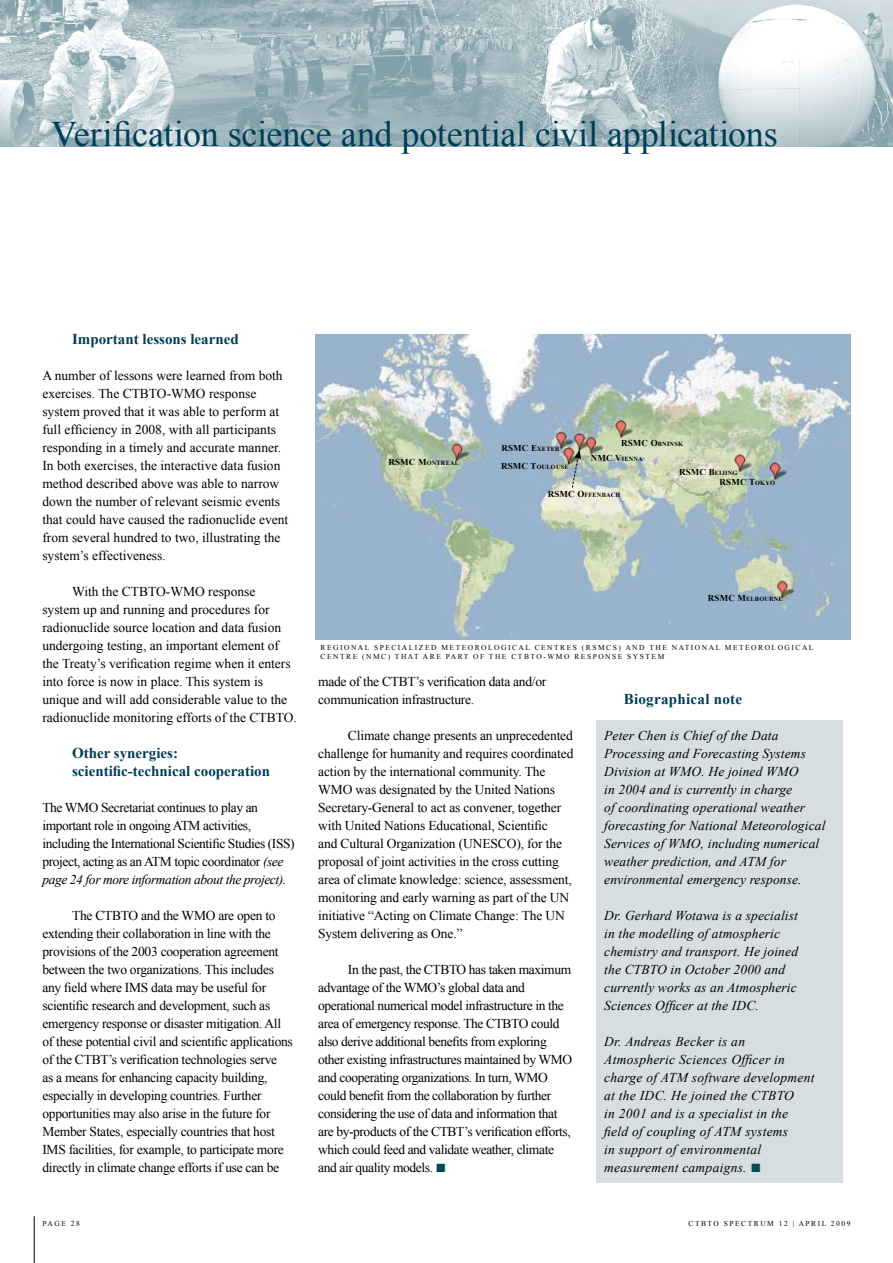
<style>
.page{position:relative;width:893px;height:1263px;background:#fff}
.page>*{position:absolute;margin:0;border:0;box-sizing:border-box;transform-origin:0 0}
.t1{font:36px "Times New Roman";letter-spacing:-.005em;color:#003d58}
.t2{font:700 15px/18px "Times New Roman";color:#003d58}
.t3{font:13.5px/18px "Times New Roman";letter-spacing:-.02em;color:#000}
.t4{font:13.5px/18px "Times New Roman";color:#000}
.t5{font:italic 13.5px/18px "Times New Roman";letter-spacing:.01em;color:#000}
.t6{font:700 9px "Times New Roman";color:#000}
.t7{font:7.5px "Times New Roman";letter-spacing:.2em;color:#000}
.t8{font:700 6.3px "Times New Roman";letter-spacing:.03em;color:#000}
.s1{font-style:italic}
.s2{font-size:9px}
.s3{font-size:18px;color:#004c54}
</style>
<div class="page">
<div style="left:596px;top:720px;width:246px;height:462px;background:#d6dee1"></div>
<img style="left:0;top:0;width:893px;height:146px">
<hr style="left:34px;top:1216px;width:1px;height:47px;background:#000">
<img style="left:316px;top:334px;width:535px;height:305px">
<svg style="left:571px;top:449px;width:10px;height:39px"></svg>
<h1 class="t1" style="left:51px;top:110px;width:728px">Verification science and potential civil applications</h1>
<p class="t2" style="left:72px;top:330px;width:168px">Important lessons learned</p>
<p class="t4" style="left:42px;top:366px;width:247px">A number of lessons were learned from both exercises. The CTBTO-WMO response system proved that it was able to perform at full efficiency in 2008, with all participants responding in a timely and accurate manner.<br>In both exercises, the interactive data fusion method described above was able to narrow down the number of relevant seismic events that could have caused the radionuclide event from several hundred to two, illustrating the system’s effectiveness.</p>
<p class="t4" style="left:42px;top:582px;width:256px;text-indent:30px">With the CTBTO-WMO response<br>system up and running and procedures for radionuclide source location and data fusion undergoing testing, an important element of the Treaty’s verification regime when it enters into force is now in place. This system is unique and will add considerable value to the radionuclide monitoring efforts of the CTBTO.</p>
<p class="t2" style="left:72px;top:744px;width:199px">Other synergies: scientific-technical cooperation</p>
<p class="t3" style="left:42px;top:798px;width:254px">The WMO Secretariat continues to play an important role in ongoing ATM activities, including the International Scientific Studies (ISS) project, acting as an ATM topic coordinator <span class="s1">(see page 24 for more information about the project).</span></p>
<p class="t3" style="left:42px;top:906px;width:252px;text-indent:30px">The CTBTO and the WMO are open to extending their collaboration in line with the provisions of the 2003 cooperation agreement between the two organizations. This includes any field where IMS data may be useful for scientific research and development, such as emergency response or disaster mitigation. All of these potential civil and scientific applications of the CTBT’s verification technologies serve<br>as a means for enhancing capacity building, especially in developing countries. Further opportunities may also arise in the future for Member States, especially countries that host IMS facilities, for example, to participate more directly in climate change efforts if use can be</p>
<p class="t6" style="left:388px;top:456px;width:8px">RSMC</p>
<p class="t8" style="left:418px;top:459px;width:42px"><span class="s2">M</span>ONTREAL</p>
<p class="t6" style="left:501px;top:442px;width:8px">RSMC</p>
<p class="t8" style="left:531px;top:444px;width:30px"><span class="s2">E</span>XETER</p>
<p class="t6" style="left:501px;top:459px;width:8px">RSMC</p>
<p class="t8" style="left:531px;top:462px;width:40px"><span class="s2">T</span>OULOUSE</p>
<p class="t6" style="left:621px;top:436px;width:8px">RSMC</p>
<p class="t8" style="left:651px;top:439px;width:34px"><span class="s2">O</span>BNINSK</p>
<p class="t6" style="left:591px;top:452px;width:9px">NMC</p>
<p class="t8" style="left:615px;top:454px;width:29px"><span class="s2">V</span>IENNA</p>
<p class="t6" style="left:679px;top:465px;width:8px">RSMC</p>
<p class="t8" style="left:709px;top:468px;width:30px"><span class="s2">B</span>EIJING</p>
<p class="t6" style="left:720px;top:476px;width:8px">RSMC</p>
<p class="t8" style="left:749px;top:479px;width:27px"><span class="s2">T</span>OKYO</p>
<p class="t6" style="left:548px;top:488px;width:8px">RSMC</p>
<p class="t8" style="left:577px;top:491px;width:45px"><span class="s2">O</span>FFENBACH</p>
<p class="t6" style="left:708px;top:592px;width:8px">RSMC</p>
<p class="t8" style="left:737px;top:595px;width:47px"><span class="s2">M</span>ELBOURNE</p>
<p class="t7" style="left:321px;top:643px;width:27px">Re giona</p>
<p class="t7" style="left:365px;top:643px;width:22px">l Specia</p>
<p class="t7" style="left:409px;top:643px;width:13px">lized</p>
<p class="t7" style="left:441px;top:643px;width:15px">Meteo</p>
<p class="t7" style="left:475px;top:643px;width:40px">ro lo gica</p>
<p class="t7" style="left:525px;top:643px;width:23px">l Cent</p>
<p class="t7" style="left:560px;top:643px;width:13px">res</p>
<p class="t7" style="left:582px;top:643px;width:51px">(RSMCs ) and</p>
<p class="t7" style="left:649px;top:643px;width:7px">the</p>
<p class="t7" style="left:672px;top:643px;width:14px">Nationa</p>
<p class="t7" style="left:716px;top:643px;width:25px">l Meteo</p>
<p class="t7" style="left:758px;top:643px;width:40px">ro lo gica</p>
<p class="t7" style="left:809px;top:643px;width:6px">l</p>
<p class="t7" style="left:321px;top:652px;width:14px">Cent</p>
<p class="t7" style="left:346px;top:652px;width:56px">re (NMC) that</p>
<p class="t7" style="left:423px;top:652px;width:57px">are pa rt of</p>
<p class="t7" style="left:489px;top:652px;width:7px">the</p>
<p class="t7" style="left:511px;top:652px;width:77px">CTBTO-WMO response</p>
<p class="t7" style="left:627px;top:652px;width:8px">system</p>
<p class="t3" style="left:318px;top:672px;width:230px">made of the CTBT’s verification data and/or communication infrastructure.</p>
<p class="t3" style="left:318px;top:726px;width:257px;text-indent:30px">Climate change presents an unprecedented challenge for humanity and requires coordinated action by the international community. The WMO was designated by the United Nations Secretary-General to act as convener, together with United Nations Educational, Scientific<br>and Cultural Organization (UNESCO), for the proposal of joint activities in the cross cutting area of climate knowledge: science, assessment, monitoring and early warning as part of the UN initiative “Acting on Climate Change: The UN System delivering as One.”</p>
<p class="t3" style="left:318px;top:960px;width:256px;text-indent:30px">In the past, the CTBTO has taken maximum advantage of the WMO’s global data and operational numerical model infrastructure in the area of emergency response. The CTBTO could also derive additional benefits from exploring other existing infrastructures maintained by WMO and cooperating organizations. In turn, WMO could benefit from the collaboration by further considering the use of data and information that are by-products of the CTBT’s verification efforts, which could feed and validate weather, climate and air quality models. <span class="s3">■</span></p>
<p class="t2" style="left:624px;top:690px;width:120px">Biographical note</p>
<p class="t5" style="left:604px;top:726px;width:223px">Peter Chen is Chief of the Data Processing and Forecasting Systems Division at WMO. He joined WMO<br>in 2004 and is currently in charge<br>of coordinating operational weather forecasting for National Meteorological Services of WMO, including numerical weather prediction, and ATM for environmental emergency response.</p>
<p class="t5" style="left:604px;top:906px;width:195px">Dr. Gerhard Wotawa is a specialist in the modelling of atmospheric chemistry and transport. He joined the CTBTO in October 2000 and currently works as an Atmospheric<br>Sciences Officer at the IDC.</p>
<p class="t5" style="left:604px;top:1032px;width:212px">Dr. Andreas Becker is an<br>Atmospheric Sciences Officer in charge of ATM software development at the IDC. He joined the CTBTO<br>in 2001 and is a specialist in the field of coupling of ATM systems<br>in support of environmental measurement campaigns. <span class="s3">■</span></p>
<p class="t7" style="left:43px;top:1218px;width:39px">pa ge 28</p>
<p class="t7" style="left:688px;top:1219px;width:48px">CTBTO Spect</p>
<p class="t7" style="left:754px;top:1219px;width:15px">rum</p>
<p class="t7" style="left:779px;top:1219px;width:73px">12 | April 2009</p>
</div>
